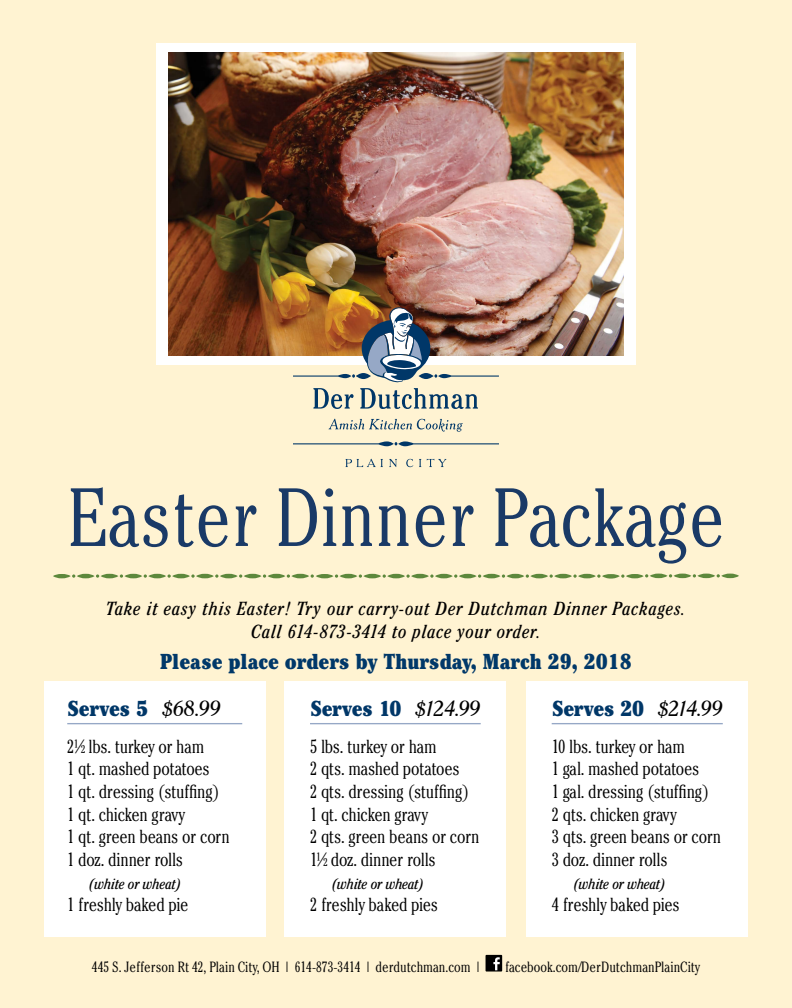
<style>
.page{position:relative;width:792px;height:1008px;background:#fff3d2}
.page>*{position:absolute;margin:0;border:0;box-sizing:border-box;transform-origin:0 0}
.t1{font:300 condensed 82.3px "Cheltenham";color:#1a3a67}
.t2{font:900 condensed 21.6px "Cheltenham";letter-spacing:-.015em;color:#003768}
.t3{font:900 condensed 21.6px "Cheltenham";color:#003869}
.t4{font:300 condensed 18.9px/22.6px "Cheltenham";letter-spacing:-.02em;color:#000}
.t5{font:italic condensed 18.9px/22.6px "Cheltenham";letter-spacing:.035em;color:#000;text-align:center}
.t6{font:300 condensed 14.85px "Cheltenham";color:#000}
.t7{font:italic condensed 14.85px "Cheltenham";letter-spacing:-.01em;color:#000}
.s1{font-family:"Cheltenham BT";font-weight:400;font-style:italic;font-stretch:normal;color:#000}
</style>
<div class="page">
<div style="left:156px;top:43px;width:480px;height:322px;background:#fff"></div>
<div style="left:486px;top:955px;width:16px;height:17px;background:#000"></div>
<svg style="left:493px;top:957px;width:7px;height:13px"></svg>
<svg style="left:335px;top:574px;width:3px;height:4px"></svg>
<svg style="left:340px;top:574px;width:17px;height:4px"></svg>
<svg style="left:359px;top:574px;width:3px;height:4px"></svg>
<svg style="left:363px;top:574px;width:18px;height:4px"></svg>
<svg style="left:387px;top:574px;width:18px;height:4px"></svg>
<svg style="left:406px;top:574px;width:4px;height:4px"></svg>
<svg style="left:411px;top:574px;width:18px;height:4px"></svg>
<svg style="left:430px;top:574px;width:4px;height:4px"></svg>
<svg style="left:435px;top:574px;width:18px;height:4px"></svg>
<svg style="left:459px;top:574px;width:18px;height:4px"></svg>
<svg style="left:478px;top:574px;width:3px;height:4px"></svg>
<svg style="left:483px;top:574px;width:17px;height:4px"></svg>
<svg style="left:502px;top:574px;width:3px;height:4px"></svg>
<svg style="left:506px;top:574px;width:18px;height:4px"></svg>
<svg style="left:526px;top:574px;width:3px;height:4px"></svg>
<svg style="left:530px;top:574px;width:18px;height:4px"></svg>
<svg style="left:554px;top:574px;width:18px;height:4px"></svg>
<svg style="left:573px;top:574px;width:4px;height:4px"></svg>
<svg style="left:578px;top:574px;width:18px;height:4px"></svg>
<svg style="left:597px;top:574px;width:4px;height:4px"></svg>
<svg style="left:316px;top:574px;width:18px;height:4px"></svg>
<svg style="left:626px;top:574px;width:18px;height:4px"></svg>
<svg style="left:602px;top:574px;width:18px;height:5px"></svg>
<svg style="left:650px;top:574px;width:18px;height:4px"></svg>
<svg style="left:674px;top:574px;width:17px;height:4px"></svg>
<svg style="left:697px;top:574px;width:18px;height:4px"></svg>
<svg style="left:721px;top:574px;width:18px;height:4px"></svg>
<svg style="left:72px;top:574px;width:3px;height:4px"></svg>
<svg style="left:77px;top:574px;width:18px;height:4px"></svg>
<svg style="left:96px;top:574px;width:3px;height:4px"></svg>
<svg style="left:101px;top:574px;width:17px;height:4px"></svg>
<svg style="left:120px;top:574px;width:3px;height:4px"></svg>
<svg style="left:124px;top:574px;width:18px;height:4px"></svg>
<svg style="left:144px;top:574px;width:3px;height:4px"></svg>
<svg style="left:148px;top:574px;width:18px;height:4px"></svg>
<svg style="left:172px;top:574px;width:18px;height:4px"></svg>
<svg style="left:191px;top:574px;width:4px;height:4px"></svg>
<svg style="left:196px;top:574px;width:18px;height:4px"></svg>
<svg style="left:220px;top:574px;width:18px;height:4px"></svg>
<svg style="left:239px;top:574px;width:3px;height:4px"></svg>
<svg style="left:244px;top:574px;width:18px;height:4px"></svg>
<svg style="left:263px;top:574px;width:3px;height:4px"></svg>
<svg style="left:268px;top:574px;width:17px;height:4px"></svg>
<svg style="left:287px;top:574px;width:3px;height:4px"></svg>
<svg style="left:291px;top:574px;width:18px;height:4px"></svg>
<svg style="left:311px;top:574px;width:3px;height:4px"></svg>
<svg style="left:53px;top:574px;width:18px;height:4px"></svg>
<div style="left:44px;top:682px;width:222px;height:255px;background:#fff"></div>
<div style="left:284px;top:682px;width:222px;height:255px;background:#fff"></div>
<div style="left:526px;top:682px;width:222px;height:255px;background:#fff"></div>
<hr style="left:67px;top:723px;width:175px;height:1px;background:#96a8c6">
<hr style="left:310px;top:723px;width:171px;height:1px;background:#96a8c6">
<hr style="left:552px;top:723px;width:171px;height:1px;background:#96a8c6">
<img style="left:168px;top:52px;width:456px;height:304px">
<svg style="left:346px;top:459px;width:37px;height:8px"></svg>
<svg style="left:389px;top:459px;width:8px;height:8px"></svg>
<svg style="left:406px;top:459px;width:7px;height:8px"></svg>
<svg style="left:419px;top:459px;width:2px;height:8px"></svg>
<svg style="left:427px;top:459px;width:19px;height:8px"></svg>
<svg style="left:293px;top:441px;width:206px;height:5px"></svg>
<svg style="left:329px;top:419px;width:134px;height:13px"></svg>
<svg style="left:313px;top:388px;width:41px;height:21px"></svg>
<svg style="left:360px;top:388px;width:118px;height:21px"></svg>
<img style="left:293px;top:306px;width:206px;height:76px">
<h1 class="t1" style="left:67px;top:469px;width:660px">Easter Dinner Package</h1>
<p class="t5" style="left:106px;top:597px;width:581px">Take it easy this Easter! Try our carry-out Der Dutchman Dinner Packages.<br>Call 614-873-3414 to place your order.</p>
<p class="t3" style="left:160px;top:648px;width:473px">Please place orders by Thursday, March 29, 2018</p>
<p class="t2" style="left:67px;top:695px;width:155px">Serves 5 <span class="s1">$68.99</span></p>
<p class="t4" style="left:67px;top:735px;width:164px">2½ lbs. turkey or ham<br>1 qt. mashed potatoes<br>1 qt. dressing (stuffing)<br>1 qt. chicken gravy<br>1 qt. green beans or corn<br>1 doz. dinner rolls</p>
<p class="t7" style="left:89px;top:875px;width:93px">(white or wheat)</p>
<p class="t4" style="left:67px;top:893px;width:123px">1 freshly baked pie</p>
<p class="t2" style="left:310px;top:695px;width:172px">Serves 10 <span class="s1">$124.99</span></p>
<p class="t4" style="left:310px;top:735px;width:171px">5 lbs. turkey or ham<br>2 qts. mashed potatoes<br>2 qts. dressing (stuffing)<br>1 qt. chicken gravy<br>2 qts. green beans or corn<br>1½ doz. dinner rolls</p>
<p class="t7" style="left:332px;top:875px;width:93px">(white or wheat)</p>
<p class="t4" style="left:310px;top:893px;width:130px">2 freshly baked pies</p>
<p class="t2" style="left:552px;top:695px;width:173px">Serves 20 <span class="s1">$214.99</span></p>
<p class="t4" style="left:552px;top:735px;width:171px">10 lbs. turkey or ham<br>1 gal. mashed potatoes<br>1 gal. dressing (stuffing)<br>2 qts. chicken gravy<br>3 qts. green beans or corn<br>3 doz. dinner rolls</p>
<p class="t7" style="left:574px;top:875px;width:93px">(white or wheat)</p>
<p class="t4" style="left:552px;top:893px;width:130px">4 freshly baked pies</p>
<p class="t6" style="left:92px;top:958px;width:389px">445 S. Jefferson Rt 42, Plain City, OH | 614-873-3414 | derdutchman.com |</p>
<p class="t6" style="left:505px;top:958px;width:196px">facebook.com/DerDutchmanPlainCity</p>
</div>
